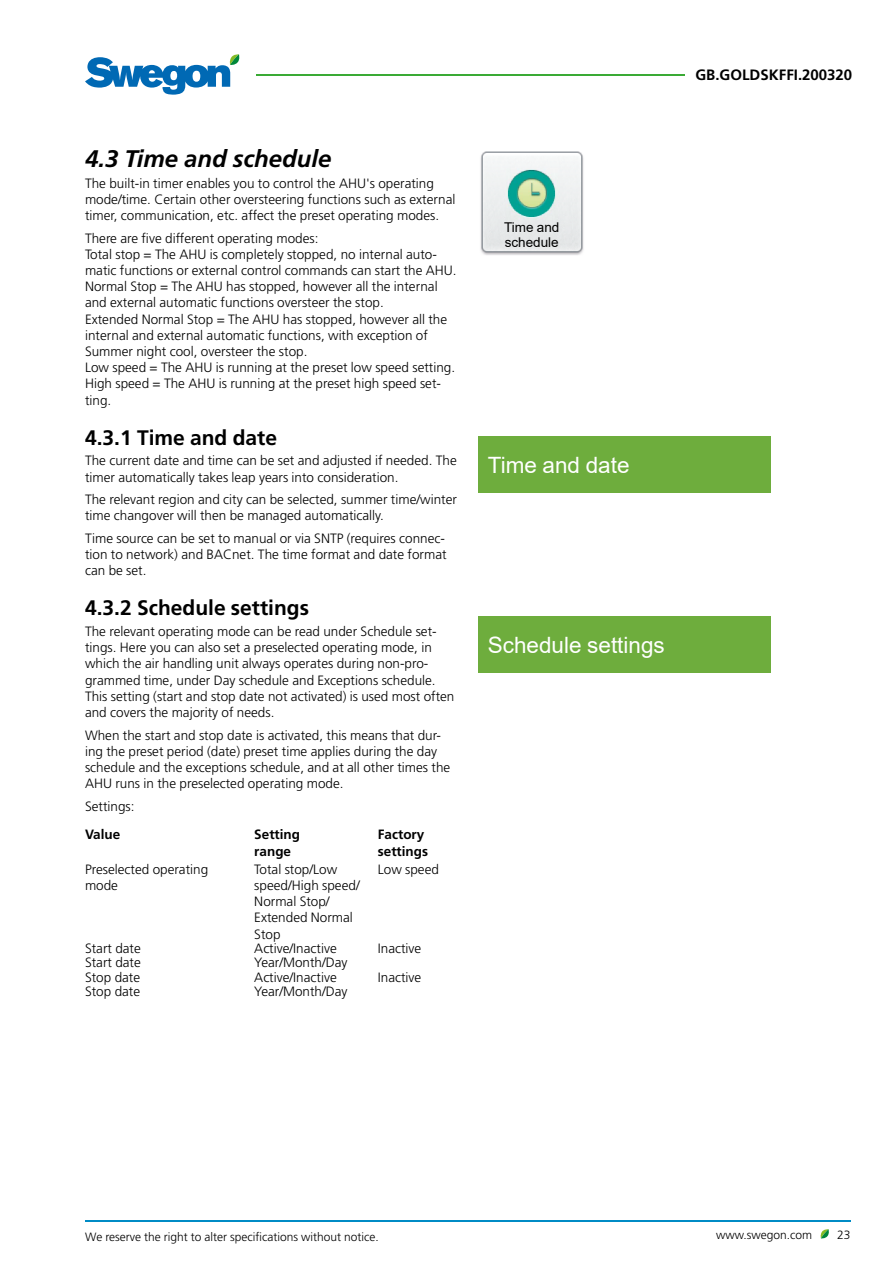
<style>
.page{position:relative;width:893px;height:1263px;background:#fff}
.page>*{position:absolute;margin:0;border:0;box-sizing:border-box;transform-origin:0 0}
.t1{font:italic 700 24px "Frutiger";color:#000}
.t2{font:22.5px "Arial";color:#fff}
.t3{font:700 21px "Frutiger";color:#000}
.t4{font:700 15px "Frutiger";color:#000}
.t5{font:300 13.5px/16.2px "Frutiger";color:#000}
.t6{font:700 13.5px/16.2px "Frutiger";color:#000}
.t7{font:13.5px/15px "Arial";color:#000}
.t8{font:300 12px "Frutiger";color:#000}
</style>
<div class="page">
<hr style="left:85px;top:1220px;width:765px;height:2px;background:#008bc5">
<svg style="left:820px;top:1229px;width:9px;height:10px"></svg>
<hr style="left:256px;top:75px;width:429px;height:1px;background:#3aaa35">
<svg style="left:85px;top:54px;width:154px;height:41px"></svg>
<img style="left:480px;top:151px;width:104px;height:104px">
<div style="left:478px;top:436px;width:293px;height:57px;background:#6ead3d"></div>
<img style="left:506px;top:168px;width:51px;height:51px">
<div style="left:478px;top:617px;width:293px;height:56px;background:#6ead3d"></div>
<h1 class="t1" style="left:85px;top:144px;width:248px">4.3 Time and schedule</h1>
<p class="t5" style="left:85px;top:175px;width:372px">The built-in timer enables you to control the AHU's operating mode/time. Certain other oversteering functions such as external timer, communication, etc. affect the preset operating modes.</p>
<p class="t5" style="left:85px;top:230px;width:373px">There are five different operating modes:<br>Total stop = The AHU is completely stopped, no internal auto&shy;matic functions or external control commands can start the AHU.<br>Normal Stop = The AHU has stopped, however all the internal and external automatic functions oversteer the stop.<br>Extended Normal Stop = The AHU has stopped, however all the internal and external automatic functions, with exception of Summer night cool, oversteer the stop.<br>Low speed = The AHU is running at the preset low speed setting.<br>High speed = The AHU is running at the preset high speed set&shy;ting.</p>
<h3 class="t3" style="left:85px;top:425px;width:194px">4.3.1 Time and date</h3>
<p class="t5" style="left:85px;top:453px;width:373px">The current date and time can be set and adjusted if needed. The timer automatically takes leap years into consideration.</p>
<p class="t5" style="left:85px;top:491px;width:373px">The relevant region and city can be selected, summer time/winter time changover will then be managed automatically.</p>
<p class="t5" style="left:85px;top:530px;width:363px;text-align:justify">Time source can be set to manual or via SNTP (requires connec&shy;tion to network) and BACnet. The time format and date format can be set.</p>
<h3 class="t3" style="left:85px;top:596px;width:226px">4.3.2 Schedule settings</h3>
<p class="t5" style="left:85px;top:623px;width:371px">The relevant operating mode can be read under Schedule set&shy;tings. Here you can also set a preselected operating mode, in which the air handling unit always operates during non-pro&shy;grammed time, under Day schedule and Exceptions schedule.<br>This setting (start and stop date not activated) is used most often and covers the majority of needs.</p>
<p class="t5" style="left:85px;top:727px;width:367px">When the start and stop date is activated, this means that dur&shy;ing the preset period (date) preset time applies during the day schedule and the exceptions schedule, and at all other times the AHU runs in the preselected operating mode.</p>
<p class="t5" style="left:85px;top:798px;width:51px">Settings:</p>
<p class="t6" style="left:85px;top:827px;width:37px">Value</p>
<p class="t6" style="left:254px;top:827px;width:47px">Setting range</p>
<p class="t6" style="left:378px;top:827px;width:52px">Factory settings</p>
<p class="t5" style="left:85px;top:861px;width:125px">Preselected operating mode</p>
<p class="t5" style="left:254px;top:861px;width:107px">Total stop/Low speed/High speed/<br>Normal Stop/<br>Extended Normal<br>Stop</p>
<p class="t5" style="left:378px;top:861px;width:63px">Low speed</p>
<p class="t5" style="left:85px;top:940px;width:57px">Start date</p>
<p class="t5" style="left:254px;top:940px;width:84px">Active/Inactive</p>
<p class="t5" style="left:378px;top:940px;width:45px">Inactive</p>
<p class="t5" style="left:85px;top:955px;width:57px">Start date</p>
<p class="t5" style="left:254px;top:955px;width:95px">Year/Month/Day</p>
<p class="t5" style="left:85px;top:969px;width:57px">Stop date</p>
<p class="t5" style="left:254px;top:969px;width:84px">Active/Inactive</p>
<p class="t5" style="left:378px;top:969px;width:45px">Inactive</p>
<p class="t5" style="left:85px;top:983px;width:57px">Stop date</p>
<p class="t5" style="left:254px;top:983px;width:95px">Year/Month/Day</p>
<p class="t7" style="left:504px;top:220px;width:57px">Time and schedule</p>
<h2 class="t2" style="left:488px;top:449px;width:143px">Time and date</h2>
<h2 class="t2" style="left:488px;top:629px;width:178px">Schedule settings</h2>
<p class="t4" style="left:695px;top:66px;width:158px">GB.GOLDSKFFI.200320</p>
<p class="t8" style="left:85px;top:1230px;width:295px">We reserve the right to alter specifications without notice.</p>
<p class="t8" style="left:716px;top:1228px;width:98px">www.swegon.com</p>
<p class="t8" style="left:837px;top:1228px;width:15px">23</p>
</div>
